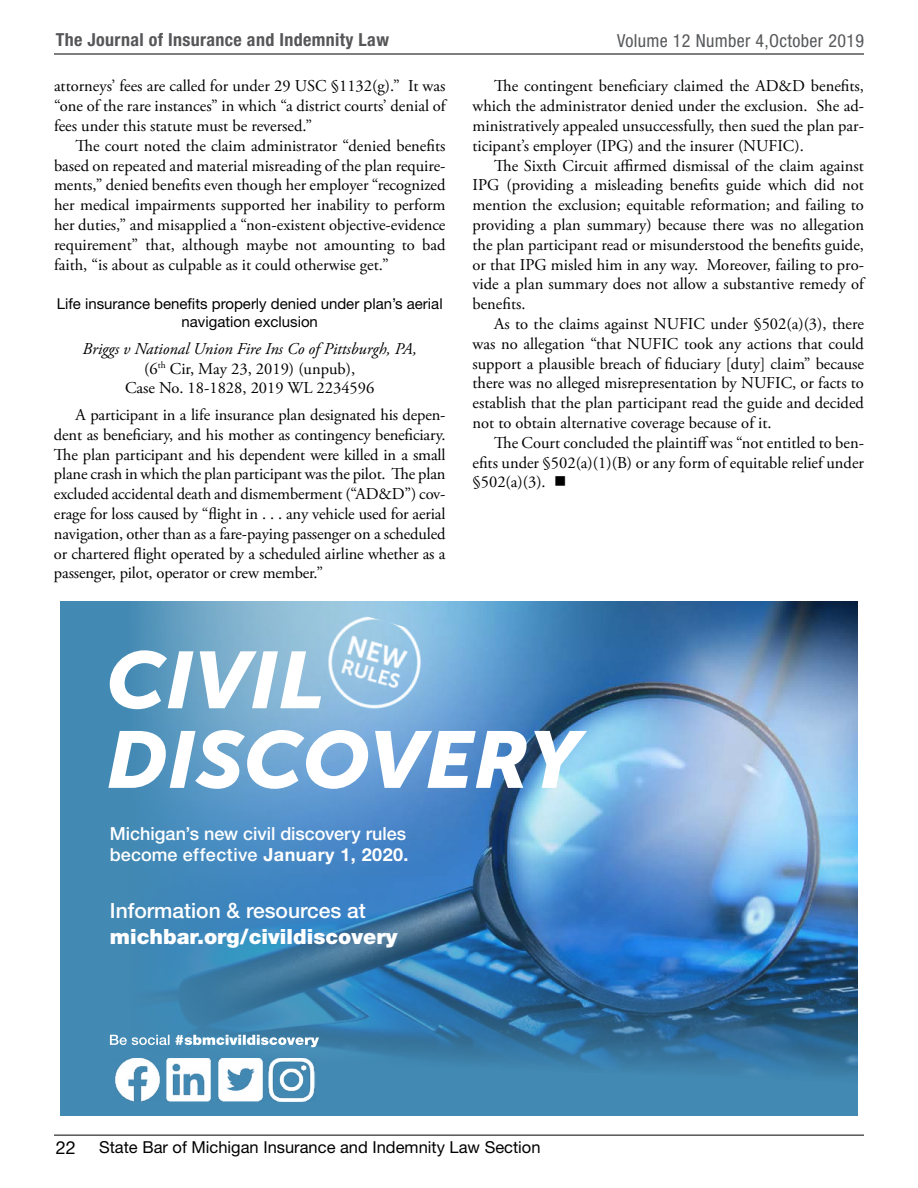
<style>
.page{position:relative;width:918px;height:1188px;background:#fff}
.page>*{position:absolute;margin:0;border:0;box-sizing:border-box;transform-origin:0 0}
.t1{font:900 21px "Helvetica Neue LT Std";color:#fff}
.t2{font:500 21px "Helvetica Neue LT Std";color:#fff}
.t3{font:500 18px/21.6px "Helvetica Neue LT Std";color:#fff}
.t4{font:700 condensed 18px "Helvetica Neue LT Std";letter-spacing:.02em;color:#565659}
.t5{font:condensed 18px "Helvetica Neue LT Std";letter-spacing:.02em;color:#58595b}
.t6{font:18px "Helvetica Neue LT Std";color:#000}
.t7{font:16.5px/19.8px "Adobe Garamond Pro";color:#000;text-align:justify}
.t8{font:16.5px "Helvetica Neue LT Std";color:#000}
.t9{font:15px/18px "Helvetica Neue LT Std";color:#000;text-align:center}
.s1{font-style:italic}
.s2{font-weight:700}
</style>
<div class="page">
<hr style="left:54px;top:54px;width:810px;height:1px;background:#000">
<hr style="left:54px;top:1135px;width:810px;height:1px;background:#000">
<div style="left:60px;top:601px;width:798px;height:515px;background:#4289b3"></div>
<img style="left:129px;top:601px;width:728px;height:474px">
<img style="left:315px;top:609px;width:120px;height:116px">
<svg style="left:110px;top:1035px;width:209px;height:12px"></svg>
<img style="left:115px;top:1059px;width:46px;height:43px">
<img style="left:268px;top:1059px;width:48px;height:43px">
<img style="left:165px;top:1059px;width:48px;height:43px">
<img style="left:216px;top:1059px;width:48px;height:43px">
<svg style="left:108px;top:730px;width:479px;height:59px;background:#afcce4"></svg>
<svg style="left:110px;top:650px;width:211px;height:59px;background:#b2d0e2"></svg>
<p class="t4" style="left:56px;top:29px;width:335px">The Journal of Insurance and Indemnity Law</p>
<p class="t5" style="left:617px;top:31px;width:248px">Volume 12 Number 4,October 2019</p>
<p class="t7" style="left:54px;top:77px;width:395px">attorneys’ fees are called for under 29 USC §1132(g).” It was “one of the rare instances” in which “a district courts’ denial of fees under this statute must be reversed.”</p>
<p class="t7" style="left:54px;top:136px;width:393px;text-indent:22px">The court noted the claim administrator “denied benefits based on repeated and material misreading of the plan require&shy;ments,” denied benefits even though her employer “recognized her medical impairments supported her inability to perform her duties,” and misapplied a “non-existent objective-evidence requirement” that, although maybe not amounting to bad faith, “is about as culpable as it could otherwise get.”</p>
<p class="t9" style="left:57px;top:295px;width:387px">Life insurance benefits properly denied under plan’s aerial navigation exclusion</p>
<p class="t7" style="left:83px;top:339px;width:336px;text-align:center"><span class="s1">Briggs v National Union Fire Ins Co of Pittsburgh, PA, </span>(6<sup>th</sup> Cir, May 23, 2019) (unpub),<br>Case No. 18-1828, 2019 WL 2234596</p>
<p class="t7" style="left:54px;top:405px;width:393px;text-indent:22px">A participant in a life insurance plan designated his depen&shy;dent as beneficiary, and his mother as contingency beneficiary.<br>The plan participant and his dependent were killed in a small plane crash in which the plan participant was the pilot. The plan excluded accidental death and dismemberment (“AD&amp;D”) cov&shy;erage for loss caused by “flight in . . . any vehicle used for aerial navigation, other than as a fare-paying passenger on a scheduled or chartered flight operated by a scheduled airline whether as a passenger, pilot, operator or crew member.”</p>
<p class="t7" style="left:473px;top:77px;width:393px;text-indent:22px">The contingent beneficiary claimed the AD&amp;D benefits, which the administrator denied under the exclusion. She ad&shy;ministratively appealed unsuccessfully, then sued the plan par&shy;ticipant’s employer (IPG) and the insurer (NUFIC).</p>
<p class="t7" style="left:473px;top:156px;width:395px;text-indent:22px">The Sixth Circuit affirmed dismissal of the claim against IPG (providing a misleading benefits guide which did not mention the exclusion; equitable reformation; and failing to providing a plan summary) because there was no allegation the plan participant read or misunderstood the benefits guide, or that IPG misled him in any way. Moreover, failing to pro&shy;vide a plan summary does not allow a substantive remedy of benefits.</p>
<p class="t7" style="left:473px;top:315px;width:393px;text-indent:22px">As to the claims against NUFIC under §502(a)(3), there was no allegation “that NUFIC took any actions that could support a plausible breach of fiduciary [duty] claim” because there was no alleged misrepresentation by NUFIC, or facts to establish that the plan participant read the guide and decided not to obtain alternative coverage because of it.</p>
<p class="t7" style="left:473px;top:433px;width:393px;text-indent:22px">The Court concluded the plaintiff was “not entitled to ben&shy;efits under §502(a)(1)(B) or any form of equitable relief under §502(a)(3). ■</p>
<p class="t3" style="left:110px;top:822px;width:300px">Michigan’s new civil discovery rules become effective <span class="s2">January 1, 2020.</span></p>
<p class="t2" style="left:110px;top:898px;width:258px">Information &amp; resources at</p>
<p class="t1" style="left:110px;top:924px;width:289px">michbar.org/civildiscovery</p>
<p class="t6" style="left:56px;top:1137px;width:22px">22</p>
<p class="t8" style="left:99px;top:1138px;width:443px">State Bar of Michigan Insurance and Indemnity Law Section</p>
</div>
